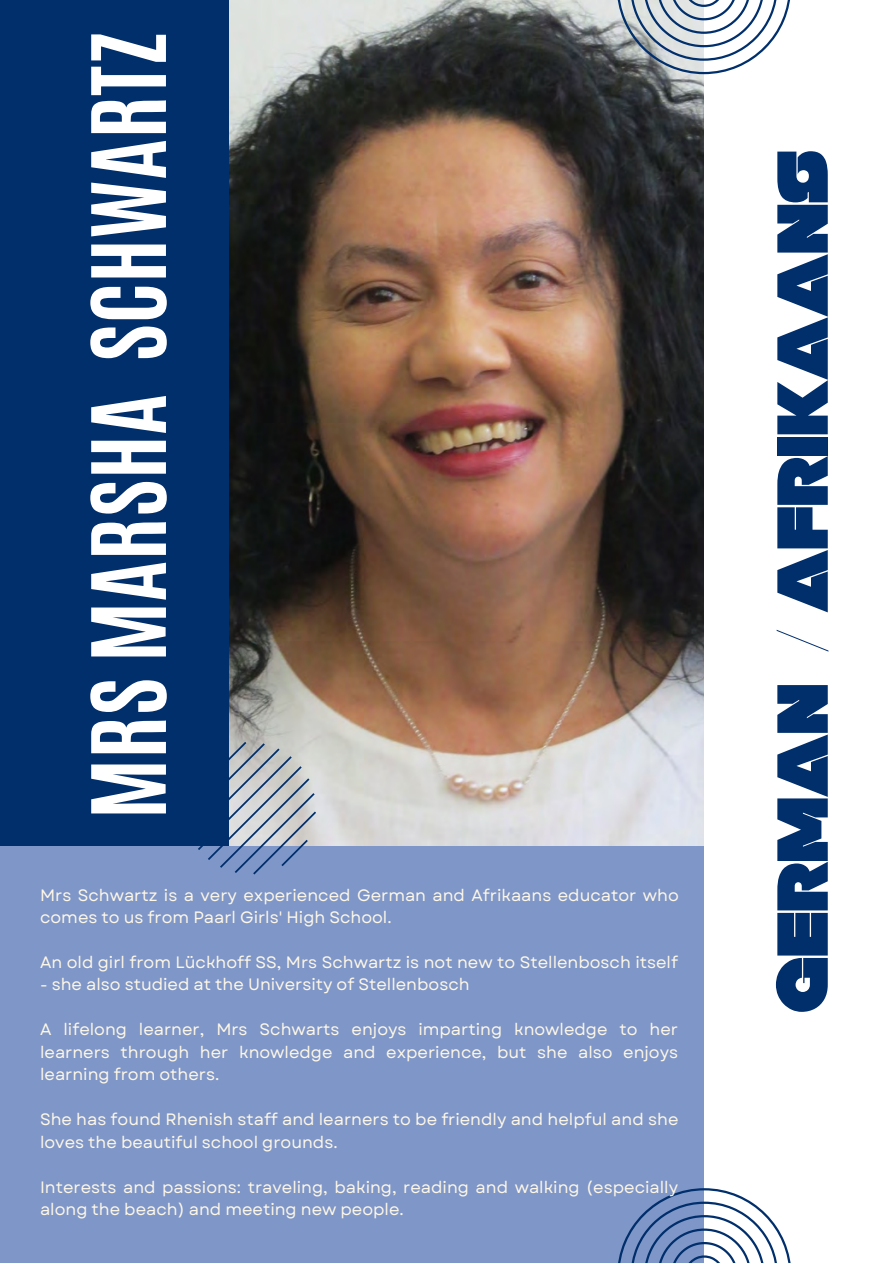
<style>
.page{position:relative;width:893px;height:1264px;background:#fff}
.page>*{position:absolute;margin:0;border:0;box-sizing:border-box;transform-origin:0 0}
.t1{font:700 87px "Antonio";color:#fff}
.t2{font:72px "Null";letter-spacing:.015em;color:#002f6c}
.t3{font:16.5px/22.5px "Garet";color:#fff8e6}
</style>
<div class="page">
<img style="left:229px;top:0;width:475px;height:845px">
<div style="left:0;top:0;width:229px;height:845px;background:#002f6c"></div>
<div style="left:0;top:845px;width:707px;height:417px;background:#7f96c8"></div>
<div style="left:704px;top:0;width:188px;height:1262px;background:#fff"></div>
<svg style="left:183px;top:741px;width:133px;height:133px"></svg>
<svg style="left:616px;top:0;width:174px;height:74px"></svg>
<svg style="left:618px;top:1188px;width:173px;height:74px"></svg>
<h1 class="t1" style="left:66px;top:819px;width:789px;rotate:-90deg">MRS MARSHA SCHWARTZ</h1>
<p class="t3" style="left:40px;top:883px;width:640px">Mrs Schwartz is a very experienced German and Afrikaans educator who comes to us from Paarl Girls' High School.</p>
<p class="t3" style="left:40px;top:951px;width:639px">An old girl from Lückhoff SS, Mrs Schwartz is not new to Stellenbosch itself</p>
<p class="t3" style="left:40px;top:973px;width:431px">- she also studied at the University of Stellenbosch</p>
<p class="t3" style="left:40px;top:1018px;width:639px;text-align:justify">A lifelong learner, Mrs Schwarts enjoys imparting knowledge to her learners through her knowledge and experience, but she also enjoys learning from others.</p>
<p class="t3" style="left:40px;top:1108px;width:640px">She has found Rhenish staff and learners to be friendly and helpful and she loves the beautiful school grounds.</p>
<p class="t3" style="left:40px;top:1175px;width:639px">Interests and passions: traveling, baking, reading and walking (especially along the beach) and meeting new people.</p>
<h2 class="t2" style="left:759px;top:1012px;width:863px;rotate:-90deg">GERMAN / AFRIKAANS</h2>
</div>
